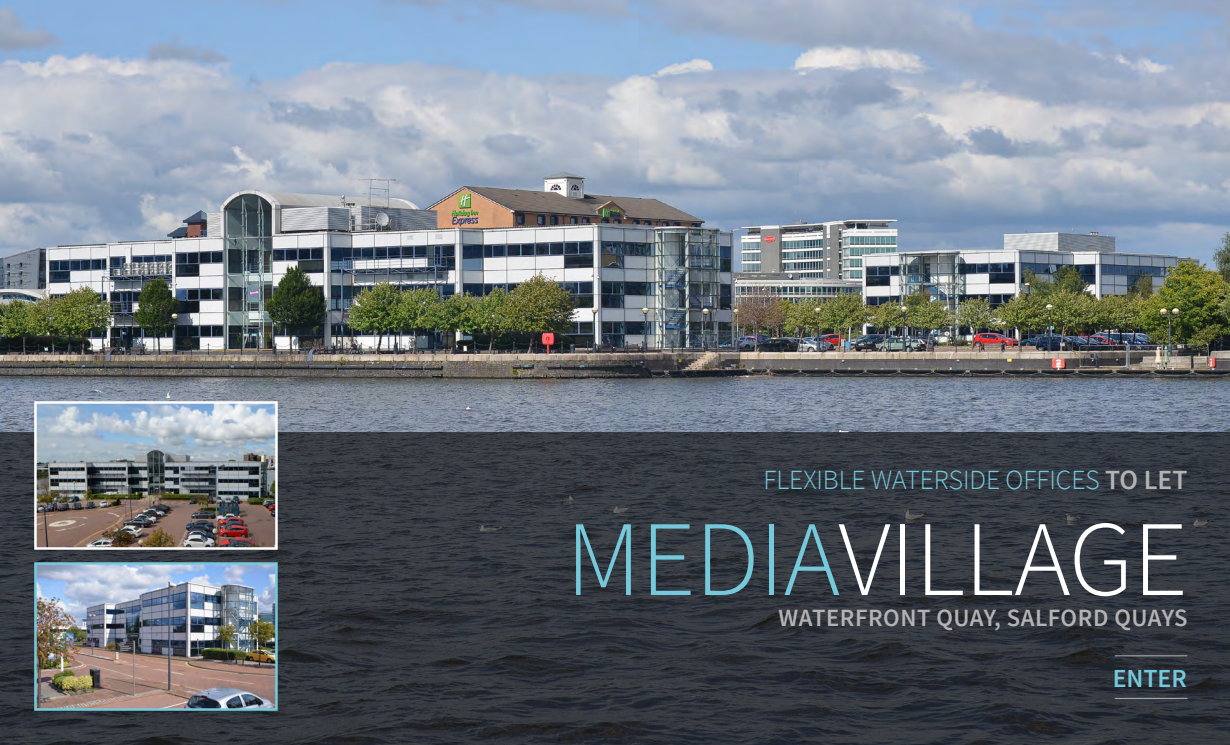
<style>
.page{position:relative;width:1230px;height:745px;background:#fff}
.page>*{position:absolute;margin:0;border:0;box-sizing:border-box;transform-origin:0 0}
.t1{font:300 107.25px "Source Sans Pro";color:#fff}
.t2{font:300 27.75px "Source Sans Pro";color:#75c9db}
.t3{font:600 26px "Source Sans Pro";color:#75c9db}
.t4{font:600 24.75px "Source Sans Pro";letter-spacing:.02em;color:#b4b3b3}
.s1{font-weight:600;color:#b4b3b3}
.s2{color:#75c9db}
</style>
<div class="page">
<img style="left:0;top:0;width:1230px;height:432px">
<svg style="left:0;top:432px;width:1230px;height:312px;background:#31363d"></svg>
<hr style="left:1114px;top:655px;width:73px;height:1px;background:#b4b3b3">
<hr style="left:1114px;top:697px;width:73px;height:1px;background:#b4b3b3">
<img style="left:37px;top:404px;width:238px;height:142px">
<div style="left:34px;top:401px;width:244px;height:148px;border:2px solid #fff"></div>
<img style="left:37px;top:565px;width:238px;height:142px">
<div style="left:34px;top:562px;width:244px;height:148px;border:2px solid #75c9db"></div>
<p class="t2" style="left:763px;top:462px;width:425px">FLEXIBLE WATERSIDE OFFICES <span class="s1">TO LET</span></p>
<h1 class="t1" style="left:566px;top:494px;width:623px"><span class="s2">MEDIA</span>VILLAGE</h1>
<p class="t4" style="left:778px;top:601px;width:410px">WATERFRONT QUAY, SALFORD QUAYS</p>
<p class="t3" style="left:1112px;top:661px;width:76px">ENTER</p>
</div>
